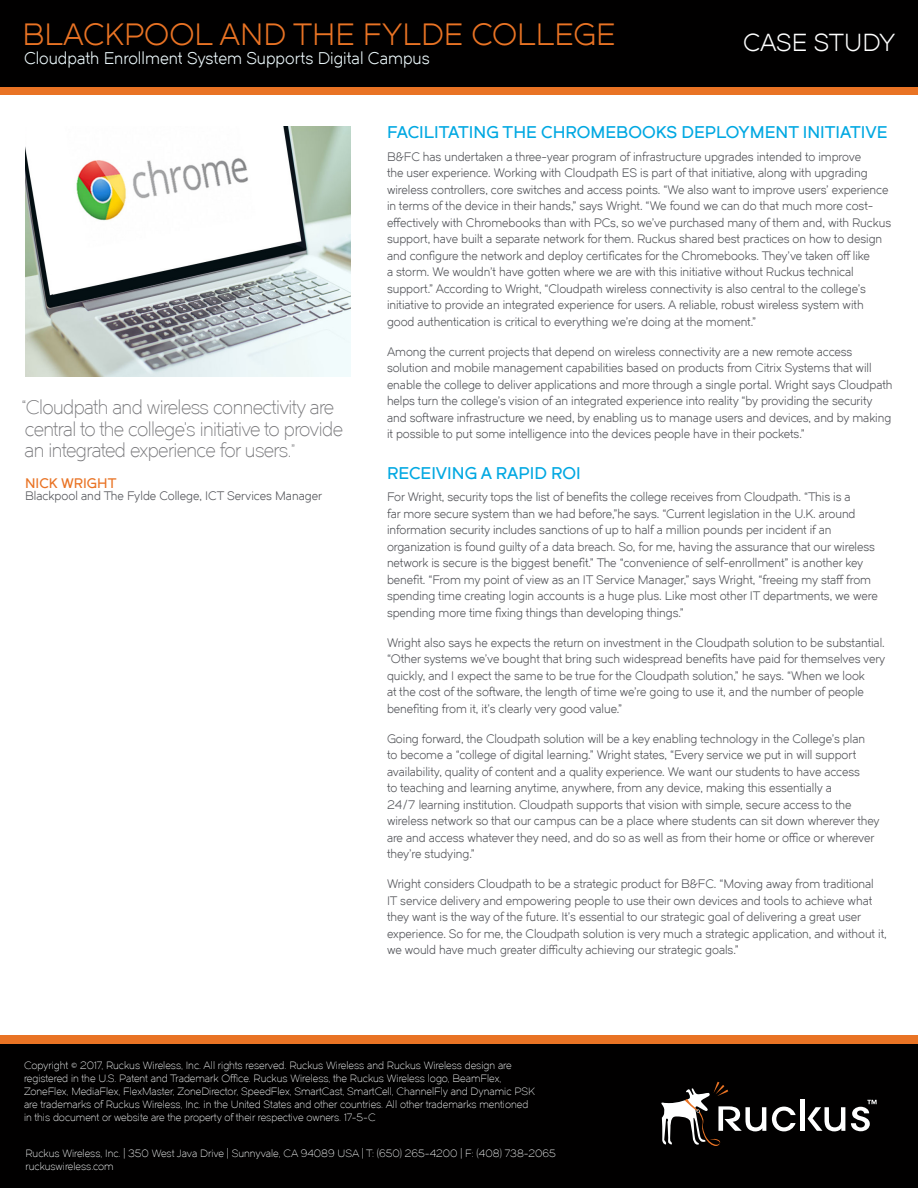
<style>
.page{position:relative;width:918px;height:1188px;background:#fff}
.page>*{position:absolute;margin:0;border:0;box-sizing:border-box;transform-origin:0 0}
.Main_Title{font:30px "Dual 400";color:#e97324}
.Main_Title-2{font:24px "Dual 400";color:#fff}
.PULL_QUOTE{font:19.5px/21.6px "Dual 300";letter-spacing:-.03em;color:#77777a}
.Main_Sub-Title{font:18px "Dual 400";color:#ebf7fa}
.BODY_SUBHEAD_2nd_Blu{font:16.5px "Dual 600";color:#00a8e2}
.Main_Sub-Title-2{font:16.5px "Dual 400";color:#ebf7fa}
.PULL_QUOTE_NAME{font:13.5px "Dual 600";color:#e97324}
.PULLQUOTE_TITLE{font:12px/16.5px "Dual 400";letter-spacing:-.005em;color:#54555a}
.t1{font:10.5px/13.2px "Dual 300";color:#fff}
.s1{font-size:18px}
</style>
<div class="page">
<div style="left:0;top:86px;width:918px;height:8px;background:#e97324"></div>
<div style="left:0;top:0;width:918px;height:86px;background:#010000"></div>
<img style="left:26px;top:127px;width:324px;height:249px">
<div style="left:0;top:1043px;width:918px;height:145px;background:#010000"></div>
<div style="left:0;top:1035px;width:918px;height:8px;background:#e97324"></div>
<svg style="left:661px;top:1081px;width:216px;height:65px"></svg>
<p class="Main_Title" style="left:22px;top:15px;width:271px">TITLE GOES HERE</p>
<p class="Main_Title" style="left:22px;top:17px;width:595px">BLACKPOOL AND THE FYLDE COLLEGE</p>
<p class="Main_Sub-Title-2" style="left:24px;top:48px;width:407px">Cloudpath Enrollment System Supports Digital Campus</p>
<p class="Main_Sub-Title" style="left:24px;top:48px;width:209px">SUB-TITLE GOES HERE</p>
<p class="Main_Title-2" style="left:743px;top:28px;width:154px">CASE STUDY</p>
<p class="Main_Title-2" style="left:753px;top:28px;width:144px">DATA HEET</p>
<p class="PULL_QUOTE" style="left:22px;top:397px;width:323px">“Cloudpath and wireless connectivity are central to the college’s initiative to provide an integrated experience for users.<span class="s1">”</span></p>
<p class="PULL_QUOTE_NAME" style="left:25px;top:475px;width:93px">NICK WRIGHT</p>
<p class="PULLQUOTE_TITLE" style="left:25px;top:487px;width:298px">Blackpool and The Fylde College, ICT Services Manager</p>
<p class="BODY_SUBHEAD_2nd_Blu" style="left:387px;top:122px;width:502px">FACILITATING THE CHROMEBOOKS DEPLOYMENT INITIATIVE</p>
<p class="PULLQUOTE_TITLE" style="left:387px;top:148px;width:506px">B&amp;FC has undertaken a three-year program of infrastructure upgrades intended to improve<br>the user experience. Working with Cloudpath ES is part of that initiative, along with upgrading wireless controllers, core switches and access points. “We also want to improve users’ experience in terms of the device in their hands,” says Wright. “We found we can do that much more cost&shy;effectively with Chromebooks than with PCs, so we’ve purchased many of them and, with Ruckus support, have built a separate network for them. Ruckus shared best practices on how to design and configure the network and deploy certificates for the Chromebooks. They’ve taken off like<br>a storm. We wouldn’t have gotten where we are with this initiative without Ruckus technical support.” According to Wright, “Cloudpath wireless connectivity is also central to the college’s initiative to provide an integrated experience for users. A reliable, robust wireless system with good authentication is critical to everything we’re doing at the moment.”</p>
<p class="PULLQUOTE_TITLE" style="left:387px;top:343px;width:507px">Among the current projects that depend on wireless connectivity are a new remote access solution and mobile management capabilities based on products from Citrix Systems that will enable the college to deliver applications and more through a single portal. Wright says Cloudpath helps turn the college’s vision of an integrated experience into reality “by providing the security and software infrastructure we need, by enabling us to manage users and devices, and by making it possible to put some intelligence into the devices people have in their pockets.”</p>
<p class="BODY_SUBHEAD_2nd_Blu" style="left:387px;top:463px;width:195px">RECEIVING A RAPID ROI</p>
<p class="PULLQUOTE_TITLE" style="left:387px;top:489px;width:492px">For Wright, security tops the list of benefits the college receives from Cloudpath. “This is a<br>far more secure system than we had before,”he says. “Current legislation in the U.K. around information security includes sanctions of up to half a million pounds per incident if an organization is found guilty of a data breach. So, for me, having the assurance that our wireless network is secure is the biggest benefit.” The “convenience of self-enrollment” is another key benefit. “From my point of view as an IT Service Manager,” says Wright, “freeing my staff from spending time creating login accounts is a huge plus. Like most other IT departments, we were spending more time fixing things than developing things.”</p>
<p class="PULLQUOTE_TITLE" style="left:387px;top:634px;width:500px">Wright also says he expects the return on investment in the Cloudpath solution to be substantial. “Other systems we’ve bought that bring such widespread benefits have paid for themselves very quickly, and I expect the same to be true for the Cloudpath solution,” he says. “When we look<br>at the cost of the software, the length of time we’re going to use it, and the number of people benefiting from it, it’s clearly very good value.”</p>
<p class="PULLQUOTE_TITLE" style="left:387px;top:730px;width:494px">Going forward, the Cloudpath solution will be a key enabling technology in the College’s plan<br>to become a “college of digital learning.” Wright states, “Every service we put in will support availability, quality of content and a quality experience. We want our students to have access<br>to teaching and learning anytime, anywhere, from any device, making this essentially a<br>24/7 learning institution. Cloudpath supports that vision with simple, secure access to the wireless network so that our campus can be a place where students can sit down wherever they are and access whatever they need, and do so as well as from their home or office or wherever they’re studying.”</p>
<p class="PULLQUOTE_TITLE" style="left:387px;top:876px;width:501px">Wright considers Cloudpath to be a strategic product for B&amp;FC. “Moving away from traditional IT service delivery and empowering people to use their own devices and tools to achieve what they want is the way of the future. It’s essential to our strategic goal of delivering a great user experience. So for me, the Cloudpath solution is very much a strategic application, and without it, we would have much greater difficulty achieving our strategic goals.”</p>
<p class="t1" style="left:24px;top:1058px;width:513px">Copyright © 2017, Ruckus Wireless, Inc. All rights reserved. Ruckus Wireless and Ruckus Wireless design are registered in the U.S. Patent and Trademark Office. Ruckus Wireless, the Ruckus Wireless logo, BeamFlex, ZoneFlex, MediaFlex, FlexMaster, ZoneDirector, SpeedFlex, SmartCast, SmartCell, ChannelFly and Dynamic PSK are trademarks of Ruckus Wireless, Inc. in the United States and other countries. All other trademarks mentioned in this document or website are the property of their respective owners. 17-5-C</p>
<p class="t1" style="left:26px;top:1147px;width:532px">Ruckus Wireless, Inc. | 350 West Java Drive | Sunnyvale, CA 94089 USA | T: (650) 265-4200 | F: (408) 738-2065 ruckuswireless.com</p>
</div>
